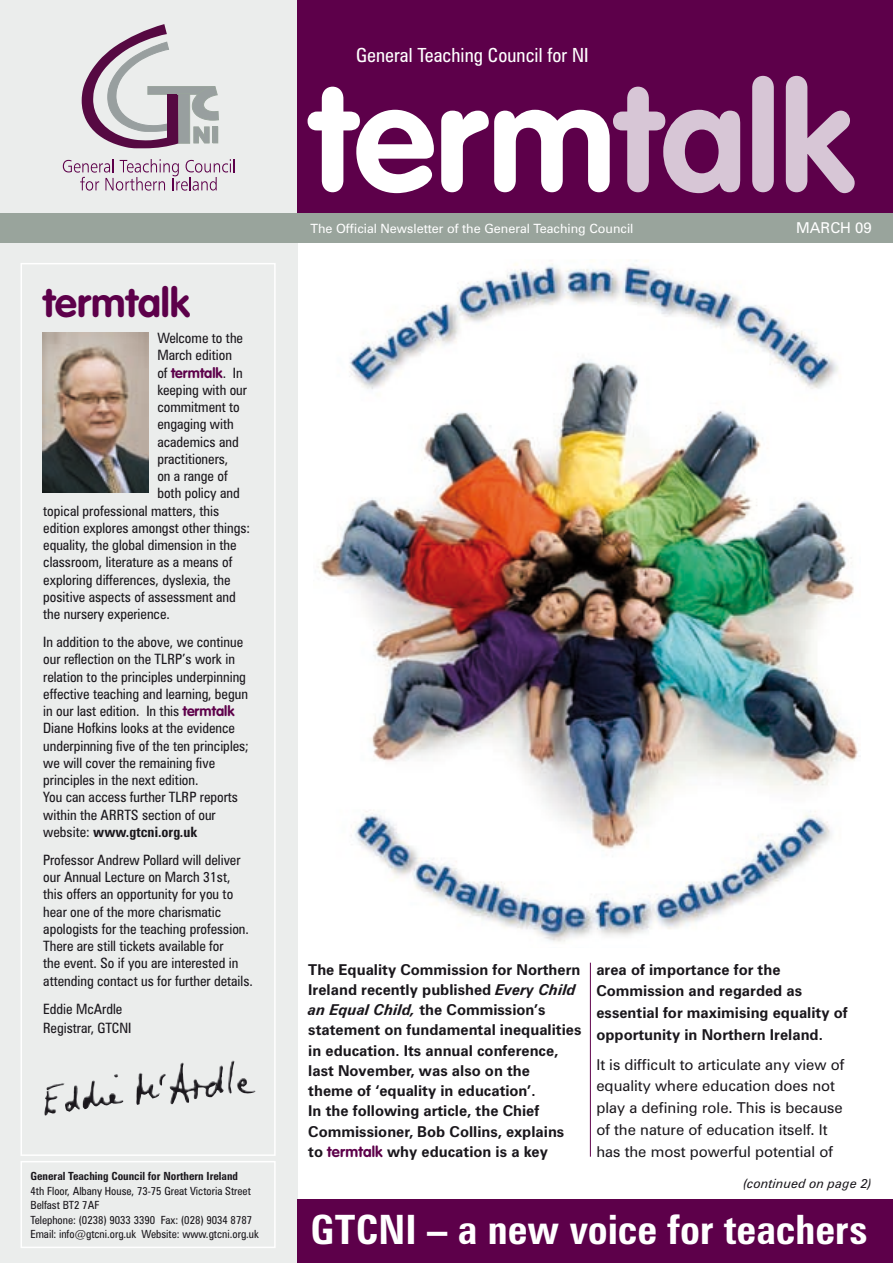
<style>
.page{position:relative;width:893px;height:1263px;background:#fff}
.page>*{position:absolute;margin:0;border:0;box-sizing:border-box;transform-origin:0 0}
.t1{font:700 150px "VAG Rounded";color:#fff}
.t2{font:700 condensed 40.5px "Zurich BT";color:#fff}
.t3{font:700 40.5px "VAG Rounded";color:#5d004a}
.t4{font:condensed 19.5px "Zurich BT";letter-spacing:.005em;color:#fff}
.t5{font:700 15px/20.2px "Zurich BT";color:#1a171c}
.t6{font:15px/21.8px "Zurich BT";color:#1a171c}
.t7{font:15px "Zurich BT";color:#fff}
.t8{font:condensed 14.25px/17.2px "Zurich BT";color:#1a171c}
.t9{font:700 14.25px "VAG Rounded";color:#5d004a}
.t10{font:12.75px "Zurich BT";color:#fff}
.t11{font:italic 12.75px "Zurich BT";color:#1a171c}
.t12{font:condensed 11.25px/14.5px "Zurich BT";color:#1a171c}
.t13{font:700 condensed 11.25px "Zurich BT";color:#1a171c}
.s1{font-family:"Zurich BT";font-weight:400;font-stretch:condensed;color:#1a171c}
.s2{font-family:"VAG Rounded";font-weight:700;font-stretch:normal;color:#5d004a}
.s3{font-weight:700}
.s4{color:#d7c6d6}
.s5{font-style:italic}
.s6{font-family:"VAG Rounded";color:#5d004a}
</style>
<div class="page">
<div style="left:0;top:0;width:298px;height:1263px;background:#ebedec"></div>
<hr style="left:590px;top:963px;width:1px;height:194px;background:#5d004a">
<div style="left:298px;top:1199px;width:595px;height:64px;background:#5d004a"></div>
<div style="left:298px;top:0;width:595px;height:213px;background:#5d004a"></div>
<div style="left:0;top:213px;width:893px;height:29px;background:#99a49c"></div>
<img style="left:43px;top:333px;width:106px;height:159px">
<div style="left:21px;top:263px;width:255px;height:893px;border:2px solid #fff"></div>
<img style="left:114px;top:1060px;width:121px;height:45px">
<svg style="left:82px;top:24px;width:96px;height:124px"></svg>
<div style="left:147px;top:86px;width:68px;height:9px;background:#989f9f;border:1px solid #99a49c"></div>
<svg style="left:191px;top:86px;width:28px;height:58px"></svg>
<div style="left:213px;top:127px;width:5px;height:16px;background:#989f9f"></div>
<div style="left:178px;top:93px;width:12px;height:51px;background:#989f9f;border:1px solid #99a49c"></div>
<div style="left:167px;top:95px;width:10px;height:43px;background:#560942"></div>
<svg style="left:63px;top:159px;width:172px;height:32px"></svg>
<div style="left:21px;top:1161px;width:255px;height:87px;border:2px solid #fff"></div>
<img style="left:318px;top:260px;width:540px;height:682px">
<h2 class="t3" style="left:43px;top:279px;width:148px">termtalk</h2>
<p class="t8" style="left:157px;top:329px;width:87px">Welcome to the<br>March edition</p>
<p class="t9" style="left:157px;top:364px;width:87px"><span class="s1">of</span> termtalk<span class="s1">. In</span></p>
<p class="t8" style="left:157px;top:381px;width:91px">keeping with our</p>
<p class="t8" style="left:157px;top:398px;width:84px">commitment to</p>
<p class="t8" style="left:157px;top:416px;width:78px">engaging with</p>
<p class="t8" style="left:157px;top:433px;width:83px">academics and</p>
<p class="t8" style="left:157px;top:450px;width:72px">practitioners,</p>
<p class="t8" style="left:157px;top:467px;width:72px">on a range of</p>
<p class="t8" style="left:157px;top:485px;width:84px">both policy and</p>
<p class="t8" style="left:43px;top:502px;width:178px">topical professional matters, this</p>
<p class="t8" style="left:43px;top:519px;width:208px">edition explores amongst other things:</p>
<p class="t8" style="left:43px;top:536px;width:195px">equality, the global dimension in the</p>
<p class="t8" style="left:43px;top:554px;width:191px">classroom, literature as a means of</p>
<p class="t8" style="left:43px;top:571px;width:189px">exploring differences, dyslexia, the</p>
<p class="t8" style="left:43px;top:588px;width:194px">positive aspects of assessment and</p>
<p class="t8" style="left:43px;top:605px;width:128px">the nursery experience.</p>
<p class="t8" style="left:43px;top:633px;width:207px">In addition to the above, we continue our reflection on the TLRP’s work in relation to the principles underpinning effective teaching and learning, begun in our last edition. In this <span class="s2">termtalk </span>Diane Hofkins looks at the evidence underpinning five of the ten principles; we will cover the remaining five principles in the next edition.<br>You can access further TLRP reports within the ARRTS section of our website: <span class="s3">www.gtcni.org.uk</span></p>
<p class="t8" style="left:43px;top:851px;width:211px">Professor Andrew Pollard will deliver our Annual Lecture on March 31st, this offers an opportunity for you to hear one of the more charismatic apologists for the teaching profession.<br>There are still tickets available for<br>the event. So if you are interested in attending contact us for further details.</p>
<p class="t8" style="left:43px;top:1000px;width:90px;line-height:18.8px">Eddie McArdle<br>Registrar, GTCNI</p>
<p class="t13" style="left:31px;top:1169px;width:209px">General Teaching Council for Northern Ireland</p>
<p class="t12" style="left:31px;top:1183px;width:230px">4th Floor, Albany House, 73-75 Great Victoria Street Belfast BT2 7AF<br>Telephone: (0238) 9033 3390 Fax: (028) 9034 8787<br>Email: info@gtcni.org.uk Website: www.gtcni.org.uk</p>
<h3 class="t4" style="left:356px;top:43px;width:234px">General Teaching Council for NI</h3>
<h1 class="t1" style="left:310px;top:50px;width:546px">term<span class="s4">talk</span></h1>
<p class="t10" style="left:310px;top:221px;width:325px">The Official Newsletter of the General Teaching Council</p>
<p class="t7" style="left:796px;top:219px;width:77px">MARCH 09</p>
<p class="t5" style="left:308px;top:959px;width:275px">The Equality Commission for Northern Ireland recently published <span class="s5">Every Child an Equal Child,</span> the Commission’s statement on fundamental inequalities in education. Its annual conference, last November, was also on the<br>theme of ‘equality in education’.<br>In the following article, the Chief Commissioner, Bob Collins, explains to <span class="s6">termtalk</span> why education is a key</p>
<p class="t5" style="left:596px;top:958px;width:253px;line-height:21.6px">area of importance for the<br>Commission and regarded as essential for maximising equality of opportunity in Northern Ireland.</p>
<p class="t6" style="left:596px;top:1053px;width:250px">It is difficult to articulate any view of equality where education does not play a defining role. This is because of the nature of education itself. It has the most powerful potential of</p>
<p class="t11" style="left:743px;top:1175px;width:130px">(continued on page 2)</p>
<h2 class="t2" style="left:310px;top:1205px;width:559px">GTCNI – a new voice for teachers</h2>
</div>
